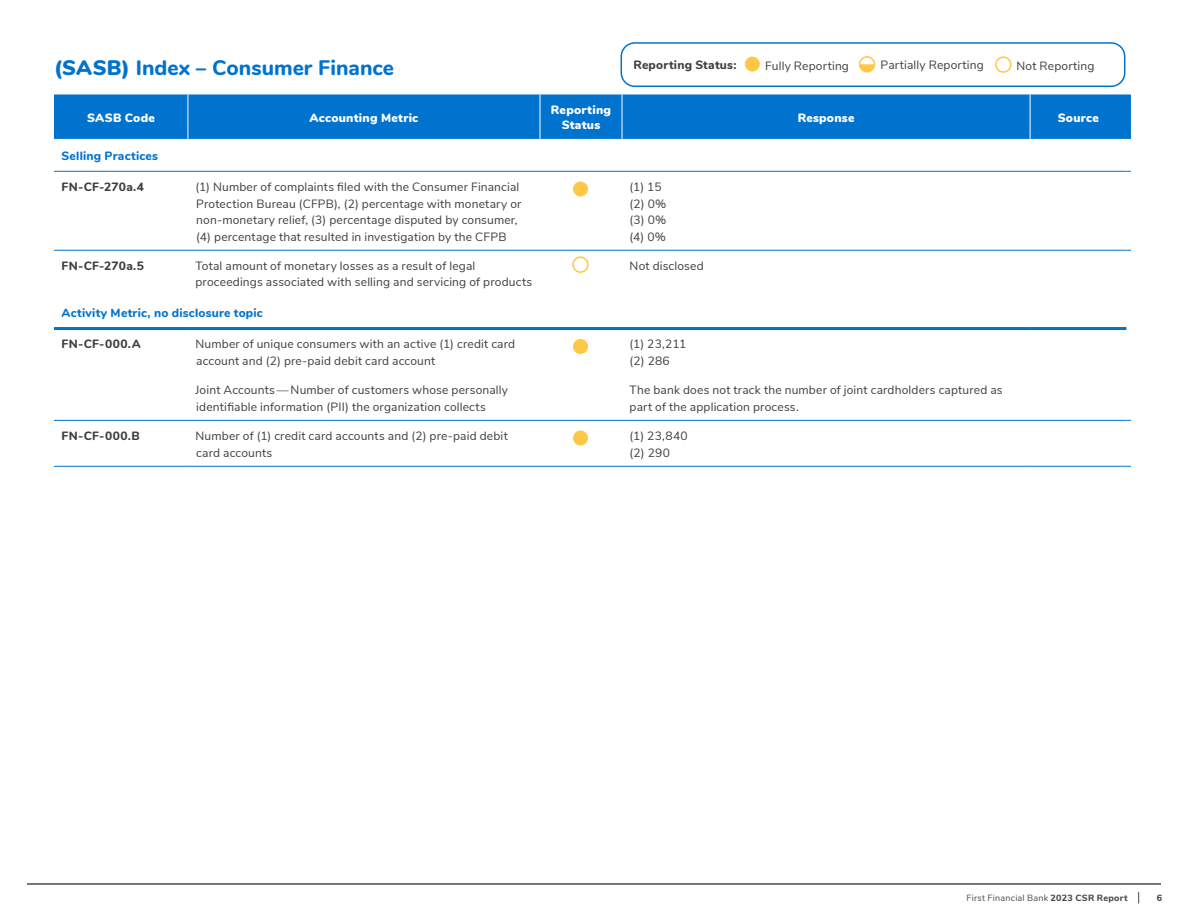
<style>
.page{position:relative;width:1188px;height:918px;background:#fff}
.page>*{position:absolute;margin:0;border:0;box-sizing:border-box;transform-origin:0 0}
.Intro_paragraph-14pt{font:800 21px "Nunito";color:#0073ce}
.table_body{font:12px/16.5px "Nunito Sans";letter-spacing:.015em;color:#3e3e3f}
.table_headings{font:900 12px/15px "Nunito";letter-spacing:.02em;color:#fff;text-align:center}
.table_subheads{font:800 12px "Nunito";letter-spacing:.02em;color:#0073ce}
.table_body-2{font:800 12px "Nunito";letter-spacing:.025em;color:#3e3e3f}
.table_subheads-2{font:800 12px "Nunito";letter-spacing:.02em;color:#3e3e3f}
.t1{font:9px "Nunito";letter-spacing:.025em;color:#494a4b}
.t2{font:800 9px "Nunito";color:#494a4b}
.s1{font-weight:900}
.s2{font-weight:800}
</style>
<div class="page">
<hr style="left:27px;top:883px;width:1134px;height:2px;background:#494a4b">
<div style="left:745px;top:57px;width:14px;height:14px;background:#ffc746;border-radius:50%"></div>
<div style="left:745px;top:57px;width:15px;height:15px;border:1px solid #ffc746;border-radius:50%"></div>
<div style="left:859px;top:56px;width:16px;height:17px;border:2px solid #ffc746;border-radius:50%"></div>
<svg style="left:860px;top:64px;width:15px;height:8px"></svg>
<div style="left:995px;top:56px;width:17px;height:17px;border:2px solid #ffc746;border-radius:50%"></div>
<div style="left:621px;top:42px;width:504px;height:45px;border:2px solid #0073ce;border-radius:14px"></div>
<div style="left:54px;top:94px;width:1077px;height:45px;background:#0073ce"></div>
<hr style="left:188px;top:94px;width:1px;height:45px;background:#fff">
<hr style="left:540px;top:94px;width:1px;height:45px;background:#fff">
<hr style="left:622px;top:94px;width:1px;height:45px;background:#fff">
<hr style="left:1030px;top:94px;width:1px;height:45px;background:#fff">
<hr style="left:54px;top:171px;width:134px;height:1px;background:#0073ce">
<hr style="left:188px;top:171px;width:352px;height:1px;background:#0073ce">
<hr style="left:540px;top:171px;width:82px;height:1px;background:#0073ce">
<hr style="left:622px;top:171px;width:408px;height:1px;background:#0073ce">
<hr style="left:1030px;top:171px;width:96px;height:1px;background:#0073ce">
<hr style="left:188px;top:250px;width:352px;height:1px;background:#0073ce">
<hr style="left:540px;top:250px;width:82px;height:1px;background:#0073ce">
<hr style="left:622px;top:250px;width:408px;height:1px;background:#0073ce">
<hr style="left:1030px;top:250px;width:96px;height:1px;background:#0073ce">
<hr style="left:54px;top:420px;width:134px;height:1px;background:#0073ce">
<hr style="left:188px;top:420px;width:352px;height:1px;background:#0073ce">
<hr style="left:540px;top:420px;width:82px;height:1px;background:#0073ce">
<hr style="left:622px;top:420px;width:408px;height:1px;background:#0073ce">
<hr style="left:1030px;top:420px;width:96px;height:1px;background:#0073ce">
<hr style="left:188px;top:466px;width:352px;height:1px;background:#0073ce">
<hr style="left:540px;top:466px;width:82px;height:1px;background:#0073ce">
<hr style="left:622px;top:466px;width:408px;height:1px;background:#0073ce">
<hr style="left:1030px;top:466px;width:96px;height:1px;background:#0073ce">
<hr style="left:54px;top:250px;width:134px;height:1px;background:#0073ce">
<hr style="left:54px;top:466px;width:134px;height:1px;background:#0073ce">
<hr style="left:54px;top:327px;width:134px;height:3px;background:#0073ce">
<hr style="left:188px;top:327px;width:352px;height:3px;background:#0073ce">
<hr style="left:540px;top:327px;width:82px;height:3px;background:#0073ce">
<hr style="left:622px;top:327px;width:408px;height:3px;background:#0073ce">
<hr style="left:1030px;top:327px;width:96px;height:3px;background:#0073ce">
<div style="left:574px;top:182px;width:13px;height:14px;background:#ffc746;border-radius:50%"></div>
<div style="left:573px;top:182px;width:15px;height:14px;border:1px solid #ffc746;border-radius:50%"></div>
<div style="left:574px;top:340px;width:13px;height:13px;background:#ffc746;border-radius:50%"></div>
<div style="left:573px;top:339px;width:15px;height:15px;border:1px solid #ffc746;border-radius:50%"></div>
<div style="left:574px;top:431px;width:13px;height:14px;background:#ffc746;border-radius:50%"></div>
<div style="left:573px;top:431px;width:15px;height:14px;border:1px solid #ffc746;border-radius:50%"></div>
<div style="left:572px;top:256px;width:17px;height:17px;border:2px solid #ffc746;border-radius:50%"></div>
<h3 class="Intro_paragraph-14pt" style="left:54px;top:52px;width:342px"><span class="s1">(SASB)</span> Index – Consumer Finance</h3>
<h3 class="table_subheads-2" style="left:633px;top:56px;width:105px">Reporting Status:</h3>
<p class="table_body" style="left:765px;top:57px;width:85px">Fully Reporting</p>
<p class="table_body" style="left:881px;top:56px;width:105px">Partially Reporting</p>
<p class="table_body" style="left:1016px;top:56px;width:80px">Not Reporting</p>
<h2 class="table_headings" style="left:87px;top:109px;width:69px">SASB Code</h2>
<h2 class="table_headings" style="left:310px;top:109px;width:110px">Accounting Metric</h2>
<h2 class="table_headings" style="left:551px;top:102px;width:62px">Reporting<br>Status</h2>
<h2 class="table_headings" style="left:798px;top:109px;width:58px">Response</h2>
<h2 class="table_headings" style="left:1058px;top:109px;width:42px">Source</h2>
<h3 class="table_subheads" style="left:62px;top:147px;width:98px">Selling Practices</h3>
<p class="table_body-2" style="left:62px;top:178px;width:84px">FN-CF-270a.4</p>
<p class="table_body" style="left:195px;top:178px;width:327px">(1) Number of complaints filed with the Consumer Financial Protection Bureau (CFPB), (2) percentage with monetary or non-monetary relief, (3) percentage disputed by consumer, (4) percentage that resulted in investigation by the CFPB</p>
<p class="table_body" style="left:630px;top:178px;width:38px">(1) 15 (2) 0% (3) 0% (4) 0%</p>
<p class="table_body-2" style="left:62px;top:257px;width:84px">FN-CF-270a.5</p>
<p class="table_body" style="left:195px;top:257px;width:338px">Total amount of monetary losses as a result of legal proceedings associated with selling and servicing of products</p>
<p class="table_body" style="left:630px;top:257px;width:76px">Not disclosed</p>
<h3 class="table_subheads" style="left:62px;top:304px;width:203px">Activity Metric, no disclosure topic</h3>
<p class="table_body-2" style="left:62px;top:335px;width:81px">FN-CF-000.A</p>
<p class="table_body" style="left:195px;top:335px;width:321px">Number of unique consumers with an active (1) credit card account and (2) pre-paid debit card account</p>
<p class="table_body" style="left:630px;top:335px;width:58px">(1) 23,211</p>
<p class="table_body" style="left:630px;top:352px;width:42px">(2) 286</p>
<p class="table_body" style="left:195px;top:381px;width:314px">Joint Accounts — Number of customers whose personally identifiable information (PII) the organization collects</p>
<p class="table_body" style="left:630px;top:381px;width:375px">The bank does not track the number of joint cardholders captured as part of the application process.</p>
<p class="table_body-2" style="left:62px;top:427px;width:80px">FN-CF-000.B</p>
<p class="table_body" style="left:195px;top:427px;width:314px">Number of (1) credit card accounts and (2) pre-paid debit card accounts</p>
<p class="table_body" style="left:630px;top:427px;width:60px">(1) 23,840</p>
<p class="table_body" style="left:630px;top:443px;width:42px">(2) 290</p>
<p class="t1" style="left:966px;top:892px;width:163px">First Financial Bank <span class="s2">2023 CSR Report</span></p>
<p class="t2" style="left:1157px;top:891px;width:7px">6</p>
</div>
